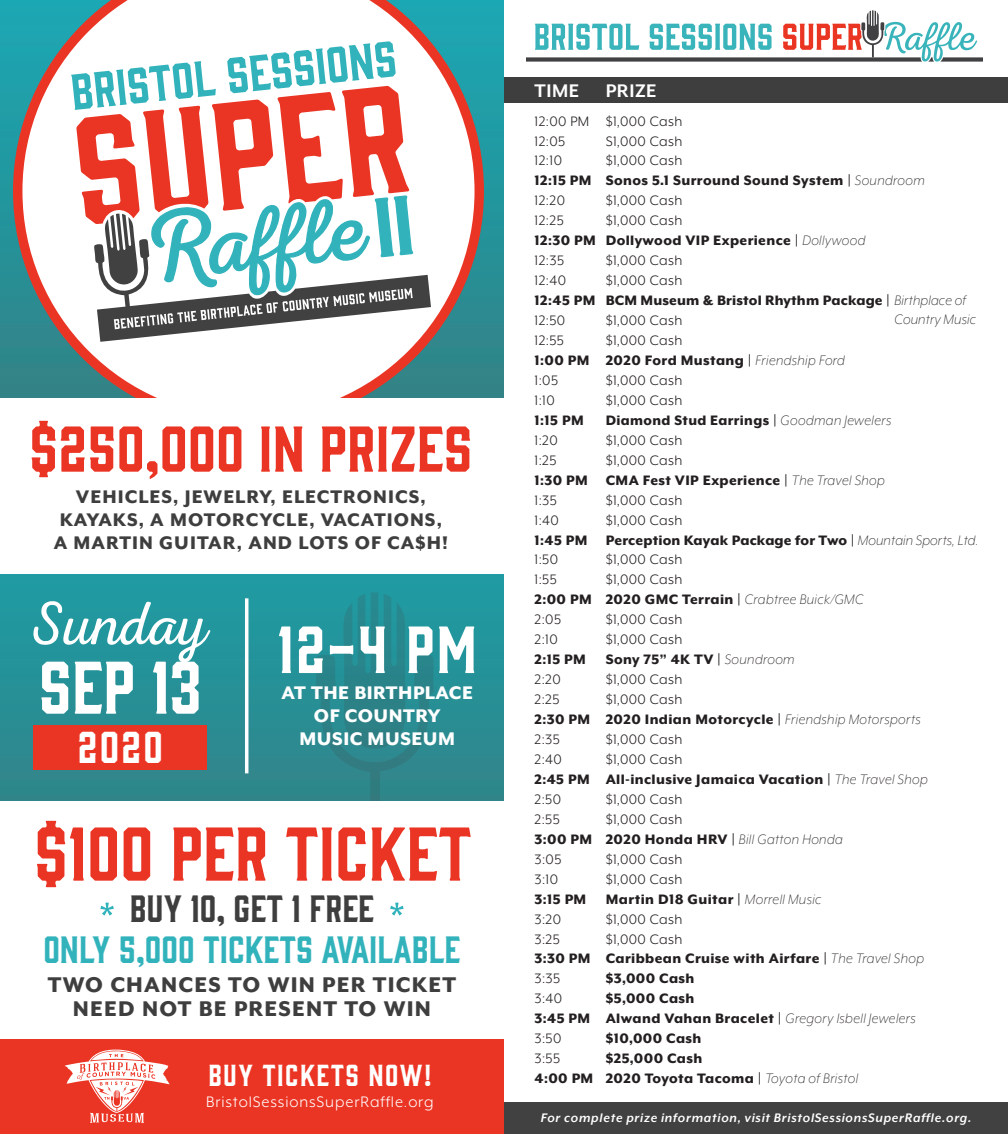
<style>
.page{position:relative;width:1008px;height:1134px;background:#fff}
.page>*{position:absolute;margin:0;border:0;box-sizing:border-box;transform-origin:0 0}
.t1{font:70px "Gin Round";color:#eb3524}
.t2{font:68.42px "Gin Round";color:#fff}
.t3{font:61.77px "Nexa Rust Script L 0";color:#fff}
.t4{font:61.25px "Gin Round";color:#fff}
.t5{font:59.5px "Gin Round";color:#eb3524}
.t6{font:41.12px "Gin Round";color:#fff}
.t7{font:35px "Gin Round";color:#32b3bc}
.t8{font:35px "Gin Round";color:#3e3e3f}
.t9{font:28px "Gin Round";letter-spacing:.05em;color:#fff}
.t10{font:800 24.5px/24.7px "Mr Eaves XL Mod OT";letter-spacing:.05em;color:#3e3e3f;text-align:center}
.t11{font:800 21px "Mr Eaves XL Mod OT";letter-spacing:.05em;color:#3e3e3f}
.t12{font:800 21px/22.8px "Mr Eaves XL Mod OT";letter-spacing:.025em;color:#fff;text-align:center}
.t13{font:700 21px "Mr Eaves XL Mod OT";letter-spacing:.025em;color:#fff}
.t14{font:17.5px "Mr Eaves XL Mod OT";letter-spacing:.05em;color:#fff}
.t15{font:800 15.75px "Mr Eaves XL Mod OT";letter-spacing:.025em;color:#231f20}
.t16{font:15.75px "Mr Eaves XL Mod OT";letter-spacing:.025em;color:#231f20}
.t17{font:italic 300 15.75px "Mr Eaves XL Mod OT";letter-spacing:.025em;color:#231f20}
.t18{font:italic 700 14.17px "Mr Eaves XL Mod OT";letter-spacing:.05em;color:#fff}
.s1{font-weight:300;font-style:italic}
.s2{font-weight:800;font-style:normal}
</style>
<div class="page">
<svg style="left:0;top:574px;width:504px;height:227px;background:#269197"></svg>
<div style="left:0;top:0;width:520px;height:415px;background:linear-gradient(to bottom,#1aa8b4,#318184)"></div>
<svg style="left:315px;top:592px;width:120px;height:209px;background:#29898f"></svg>
<svg style="left:13px;top:0;width:471px;height:398px"></svg>
<div style="left:0;top:398px;width:520px;height:175px;background:#fff"></div>
<div style="left:0;top:1040px;width:520px;height:94px;background:#eb3524"></div>
<hr style="left:245px;top:598px;width:3px;height:175px;background:#fff">
<div style="left:33px;top:725px;width:174px;height:45px;background:#eb3524"></div>
<svg style="left:65px;top:1050px;width:105px;height:73px"></svg>
<svg style="left:100px;top:903px;width:14px;height:13px"></svg>
<svg style="left:390px;top:903px;width:14px;height:13px"></svg>
<svg style="left:71px;top:41px;width:360px;height:301px"></svg>
<div style="left:504px;top:0;width:504px;height:1134px;background:#fff"></div>
<div style="left:504px;top:1102px;width:504px;height:32px;background:#414142"></div>
<svg style="left:527px;top:10px;width:455px;height:52px"></svg>
<div style="left:504px;top:77px;width:504px;height:25px;background:#3e3e3f"></div>
<p class="t5" style="left:29px;top:408px;width:445px">$250,000 IN PRIZES</p>
<p class="t11" style="left:76px;top:487px;width:351px">VEHICLES, JEWELRY, ELECTRONICS,</p>
<p class="t11" style="left:60px;top:509px;width:384px">KAYAKS, A MOTORCYCLE, VACATIONS,</p>
<p class="t11" style="left:54px;top:532px;width:396px">A MARTIN GUITAR, AND LOTS OF CA$H!</p>
<p class="t3" style="left:31px;top:590px;width:179px">Sunday</p>
<p class="t2" style="left:39px;top:640px;width:165px">SEP 13</p>
<p class="t6" style="left:77px;top:718px;width:87px">2020</p>
<p class="t4" style="left:277px;top:607px;width:201px">12-4 PM</p>
<p class="t12" style="left:282px;top:682px;width:193px">AT THE BIRTHPLACE<br>OF COUNTRY<br>MUSIC MUSEUM</p>
<p class="t1" style="left:34px;top:806px;width:439px">$100 PER TICKET</p>
<p class="t8" style="left:130px;top:885px;width:246px">BUY 10, GET 1 FREE</p>
<p class="t7" style="left:43px;top:925px;width:419px">ONLY 5,000 TICKETS AVAILABLE</p>
<p class="t10" style="left:48px;top:972px;width:410px">TWO CHANCES TO WIN PER TICKET<br>NEED NOT BE PRESENT TO WIN</p>
<p class="t9" style="left:208px;top:1056px;width:225px">BUY TICKETS NOW!</p>
<p class="t14" style="left:206px;top:1093px;width:229px">BristolSessionsSuperRaffle.org</p>
<p class="t13" style="left:535px;top:80px;width:46px">TIME</p>
<p class="t13" style="left:606px;top:80px;width:52px">PRIZE</p>
<p class="t16" style="left:535px;top:113px;width:56px">12:00 PM</p>
<p class="t16" style="left:535px;top:133px;width:32px">12:05</p>
<p class="t16" style="left:535px;top:153px;width:29px">12:10</p>
<p class="t15" style="left:535px;top:173px;width:59px">12:15 PM</p>
<p class="t16" style="left:535px;top:193px;width:32px">12:20</p>
<p class="t16" style="left:535px;top:213px;width:31px">12:25</p>
<p class="t15" style="left:535px;top:233px;width:63px">12:30 PM</p>
<p class="t16" style="left:535px;top:253px;width:31px">12:35</p>
<p class="t16" style="left:535px;top:273px;width:33px">12:40</p>
<p class="t15" style="left:535px;top:293px;width:62px">12:45 PM</p>
<p class="t16" style="left:535px;top:312px;width:32px">12:50</p>
<p class="t16" style="left:535px;top:332px;width:31px">12:55</p>
<p class="t15" style="left:535px;top:352px;width:56px">1:00 PM</p>
<p class="t16" style="left:535px;top:372px;width:25px">1:05</p>
<p class="t16" style="left:535px;top:392px;width:22px">1:10</p>
<p class="t15" style="left:535px;top:412px;width:51px">1:15 PM</p>
<p class="t16" style="left:535px;top:432px;width:25px">1:20</p>
<p class="t16" style="left:535px;top:452px;width:23px">1:25</p>
<p class="t15" style="left:535px;top:472px;width:55px">1:30 PM</p>
<p class="t16" style="left:535px;top:492px;width:24px">1:35</p>
<p class="t16" style="left:535px;top:512px;width:26px">1:40</p>
<p class="t15" style="left:535px;top:532px;width:55px">1:45 PM</p>
<p class="t16" style="left:535px;top:552px;width:25px">1:50</p>
<p class="t16" style="left:535px;top:572px;width:24px">1:55</p>
<p class="t15" style="left:535px;top:592px;width:59px">2:00 PM</p>
<p class="t16" style="left:535px;top:612px;width:28px">2:05</p>
<p class="t16" style="left:535px;top:632px;width:25px">2:10</p>
<p class="t15" style="left:535px;top:652px;width:53px">2:15 PM</p>
<p class="t16" style="left:535px;top:672px;width:28px">2:20</p>
<p class="t16" style="left:535px;top:692px;width:26px">2:25</p>
<p class="t15" style="left:535px;top:711px;width:57px">2:30 PM</p>
<p class="t16" style="left:535px;top:731px;width:27px">2:35</p>
<p class="t16" style="left:535px;top:751px;width:29px">2:40</p>
<p class="t15" style="left:535px;top:771px;width:57px">2:45 PM</p>
<p class="t16" style="left:535px;top:791px;width:28px">2:50</p>
<p class="t16" style="left:535px;top:811px;width:27px">2:55</p>
<p class="t15" style="left:535px;top:831px;width:59px">3:00 PM</p>
<p class="t16" style="left:535px;top:851px;width:28px">3:05</p>
<p class="t16" style="left:535px;top:871px;width:25px">3:10</p>
<p class="t15" style="left:535px;top:891px;width:53px">3:15 PM</p>
<p class="t16" style="left:535px;top:911px;width:28px">3:20</p>
<p class="t16" style="left:535px;top:931px;width:27px">3:25</p>
<p class="t15" style="left:535px;top:951px;width:58px">3:30 PM</p>
<p class="t16" style="left:535px;top:971px;width:27px">3:35</p>
<p class="t16" style="left:535px;top:991px;width:29px">3:40</p>
<p class="t15" style="left:535px;top:1011px;width:57px">3:45 PM</p>
<p class="t16" style="left:535px;top:1031px;width:28px">3:50</p>
<p class="t16" style="left:535px;top:1051px;width:27px">3:55</p>
<p class="t15" style="left:535px;top:1071px;width:60px">4:00 PM</p>
<p class="t16" style="left:606px;top:113px;width:78px">$1,000 Cash</p>
<p class="t16" style="left:606px;top:133px;width:78px">S1,000 Cash</p>
<p class="t16" style="left:606px;top:153px;width:78px">$1,000 Cash</p>
<p class="t15" style="left:606px;top:173px;width:321px">Sonos 5.1 Surround Sound System | <span class="s1">Soundroom</span></p>
<p class="t16" style="left:606px;top:193px;width:78px">$1,000 Cash</p>
<p class="t16" style="left:606px;top:213px;width:78px">$1,000 Cash</p>
<p class="t15" style="left:606px;top:233px;width:261px">Dollywood VIP Experience | <span class="s1">Dollywood</span></p>
<p class="t16" style="left:606px;top:253px;width:78px">$1,000 Cash</p>
<p class="t16" style="left:606px;top:273px;width:78px">$1,000 Cash</p>
<p class="t15" style="left:606px;top:293px;width:362px">BCM Museum &amp; Bristol Rhythm Package | <span class="s1">Birthplace of</span></p>
<p class="t16" style="left:606px;top:312px;width:78px">$1,000 Cash</p>
<p class="t16" style="left:606px;top:332px;width:78px">$1,000 Cash</p>
<p class="t15" style="left:606px;top:352px;width:241px">2020 Ford Mustang | <span class="s1">Friendship Ford</span></p>
<p class="t16" style="left:606px;top:372px;width:78px">$1,000 Cash</p>
<p class="t16" style="left:606px;top:392px;width:78px">$1,000 Cash</p>
<p class="t15" style="left:606px;top:412px;width:287px">Diamond Stud Earrings | <span class="s1">Goodman Jewelers</span></p>
<p class="t16" style="left:606px;top:432px;width:78px">$1,000 Cash</p>
<p class="t16" style="left:606px;top:452px;width:78px">$1,000 Cash</p>
<p class="t15" style="left:606px;top:472px;width:281px">CMA Fest VIP Experience | <span class="s1">The Travel Shop</span></p>
<p class="t16" style="left:606px;top:492px;width:78px">$1,000 Cash</p>
<p class="t16" style="left:606px;top:512px;width:78px">$1,000 Cash</p>
<p class="t15" style="left:606px;top:532px;width:374px">Perception Kayak Package for Two | <span class="s1">Mountain Sports, Ltd.</span></p>
<p class="t16" style="left:606px;top:552px;width:78px">$1,000 Cash</p>
<p class="t16" style="left:606px;top:572px;width:78px">$1,000 Cash</p>
<p class="t17" style="left:606px;top:592px;width:259px"><span class="s2">2020 GMC Terrain |</span> Crabtree Buick/GMC</p>
<p class="t16" style="left:606px;top:612px;width:78px">$1,000 Cash</p>
<p class="t16" style="left:606px;top:632px;width:78px">$1,000 Cash</p>
<p class="t15" style="left:606px;top:652px;width:190px">Sony 75” 4K TV | <span class="s1">Soundroom</span></p>
<p class="t16" style="left:606px;top:672px;width:78px">$1,000 Cash</p>
<p class="t16" style="left:606px;top:692px;width:78px">$1,000 Cash</p>
<p class="t15" style="left:606px;top:711px;width:317px">2020 Indian Motorcycle | <span class="s1">Friendship Motorsports</span></p>
<p class="t16" style="left:606px;top:731px;width:78px">$1,000 Cash</p>
<p class="t16" style="left:606px;top:751px;width:78px">$1,000 Cash</p>
<p class="t15" style="left:606px;top:771px;width:324px">All-inclusive Jamaica Vacation | <span class="s1">The Travel Shop</span></p>
<p class="t16" style="left:606px;top:791px;width:78px">$1,000 Cash</p>
<p class="t16" style="left:606px;top:811px;width:78px">$1,000 Cash</p>
<p class="t17" style="left:606px;top:831px;width:239px"><span class="s2">2020 Honda HRV |</span> Bill Gatton Honda</p>
<p class="t16" style="left:606px;top:851px;width:78px">$1,000 Cash</p>
<p class="t16" style="left:606px;top:871px;width:78px">$1,000 Cash</p>
<p class="t15" style="left:606px;top:891px;width:217px">Martin D18 Guitar | <span class="s1">Morrell Music</span></p>
<p class="t16" style="left:606px;top:911px;width:78px">$1,000 Cash</p>
<p class="t16" style="left:606px;top:931px;width:78px">$1,000 Cash</p>
<p class="t15" style="left:606px;top:951px;width:320px">Caribbean Cruise with Airfare | <span class="s1">The Travel Shop</span></p>
<p class="t15" style="left:606px;top:971px;width:90px">$3,000 Cash</p>
<p class="t15" style="left:606px;top:991px;width:90px">$5,000 Cash</p>
<p class="t17" style="left:606px;top:1011px;width:312px"><span class="s2">Alwand Vahan Bracelet |</span> Gregory Isbell Jewelers</p>
<p class="t15" style="left:606px;top:1031px;width:97px">$10,000 Cash</p>
<p class="t15" style="left:606px;top:1051px;width:98px">$25,000 Cash</p>
<p class="t15" style="left:606px;top:1071px;width:254px">2020 Toyota Tacoma | <span class="s1">Toyota of Bristol</span></p>
<p class="t17" style="left:895px;top:312px;width:83px">Country Music</p>
<p class="t18" style="left:541px;top:1110px;width:432px">For complete prize information, visit BristolSessionsSuperRaffle.org.</p>
</div>
